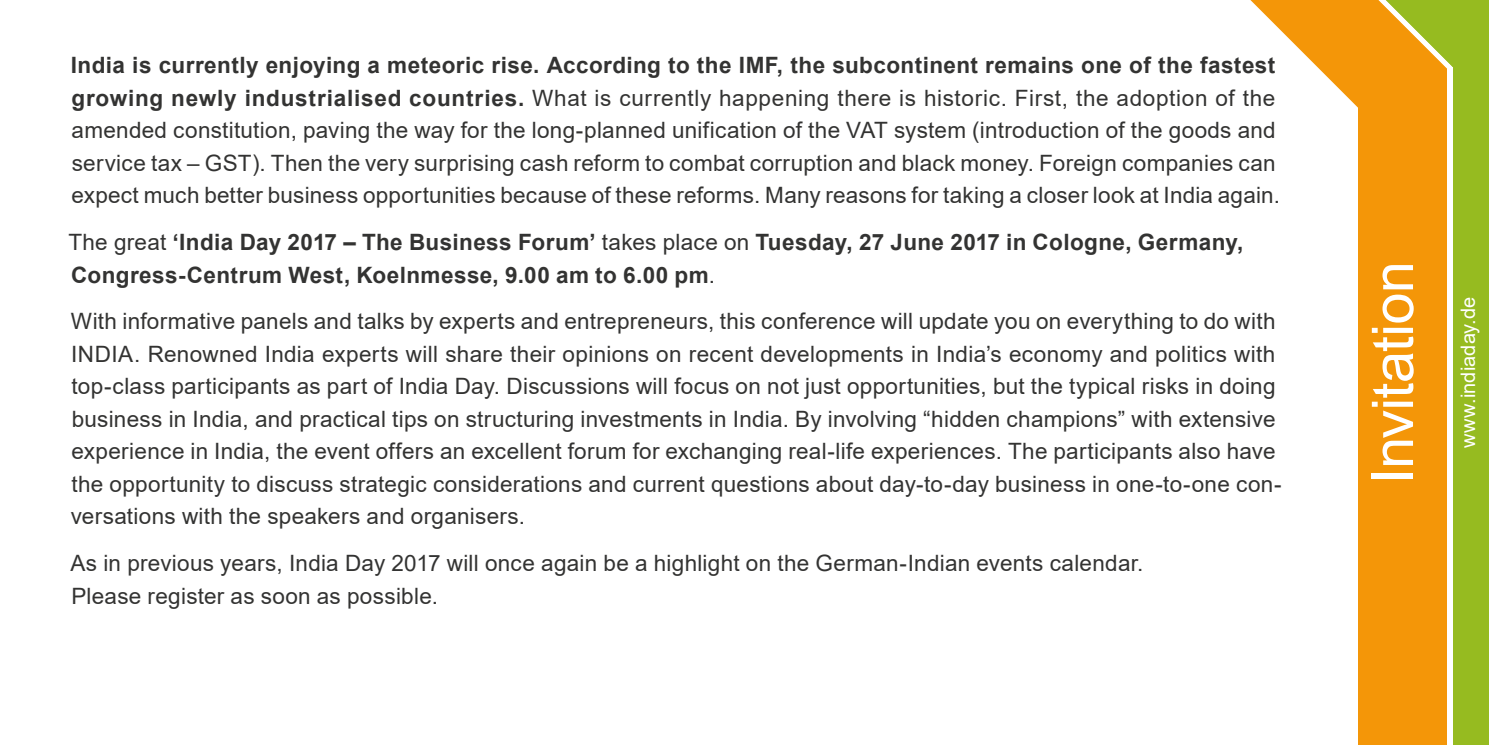
<style>
.page{position:relative;width:1489px;height:745px;background:#fff}
.page>*{position:absolute;margin:0;border:0;box-sizing:border-box;transform-origin:0 0}
.t1{font:57.5px "Arial";letter-spacing:-.01em;color:#fff}
.t2{font:22.5px/32.5px "Arial";letter-spacing:.015em;color:#333332}
.t3{font:700 22.5px/32.5px "Arial";letter-spacing:.02em;color:#333332}
.t4{font:20px "Arial";letter-spacing:.005em;color:#fff}
.s1{font-weight:700}
.s2{font-weight:400}
</style>
<div class="page">
<div style="left:1357px;top:67px;width:90px;height:677px;background:#f49608"></div>
<div style="left:1452px;top:0;width:36px;height:744px;background:#96bb20"></div>
<svg style="left:1250px;top:0;width:203px;height:131px"></svg>
<div style="left:1447px;top:67px;width:5px;height:677px;background:#fff"></div>
<p class="t2" style="left:71px;top:49px;width:1210px"><span class="s1">India is currently enjoying a meteoric rise. According to the IMF, the subcontinent remains one of the fastest growing newly industrialised countries.</span> What is currently happening there is historic. First, the adoption of the amended constitution, paving the way for the long-planned unification of the VAT system (introduction of the goods and service tax – GST). Then the very surprising cash reform to combat corruption and black money. Foreign companies can expect much better business opportunities because of these reforms. Many reasons for taking a closer look at India again.</p>
<p class="t3" style="left:68px;top:226px;width:1176px"><span class="s2">The great</span> ‘India Day 2017 – The Business Forum’ <span class="s2">takes place on</span> Tuesday, 27 June 2017 in Cologne, Germany,<br>Congress-Centrum West, Koelnmesse, 9.00 am to 6.00 pm<span class="s2">.</span></p>
<p class="t2" style="left:71px;top:305px;width:1212px">With informative panels and talks by experts and entrepreneurs, this conference will update you on everything to do with INDIA. Renowned India experts will share their opinions on recent developments in India’s economy and politics with top-class participants as part of India Day. Discussions will focus on not just opportunities, but the typical risks in doing business in India, and practical tips on structuring investments in India. By involving “hidden champions” with extensive experience in India, the event offers an excellent forum for exchanging real-life experiences. The participants also have the opportunity to discuss strategic considerations and current questions about day-to-day business in one-to-one con&shy;versations with the speakers and organisers.</p>
<p class="t2" style="left:70px;top:546px;width:1074px">As in previous years, India Day 2017 will once again be a highlight on the German-Indian events calendar.<br>Please register as soon as possible.</p>
<h1 class="t1" style="left:1352px;top:483px;width:224px;rotate:-90deg">Invitation</h1>
<p class="t4" style="left:1454px;top:448px;width:153px;rotate:-90deg">www.indiaday.de</p>
</div>
